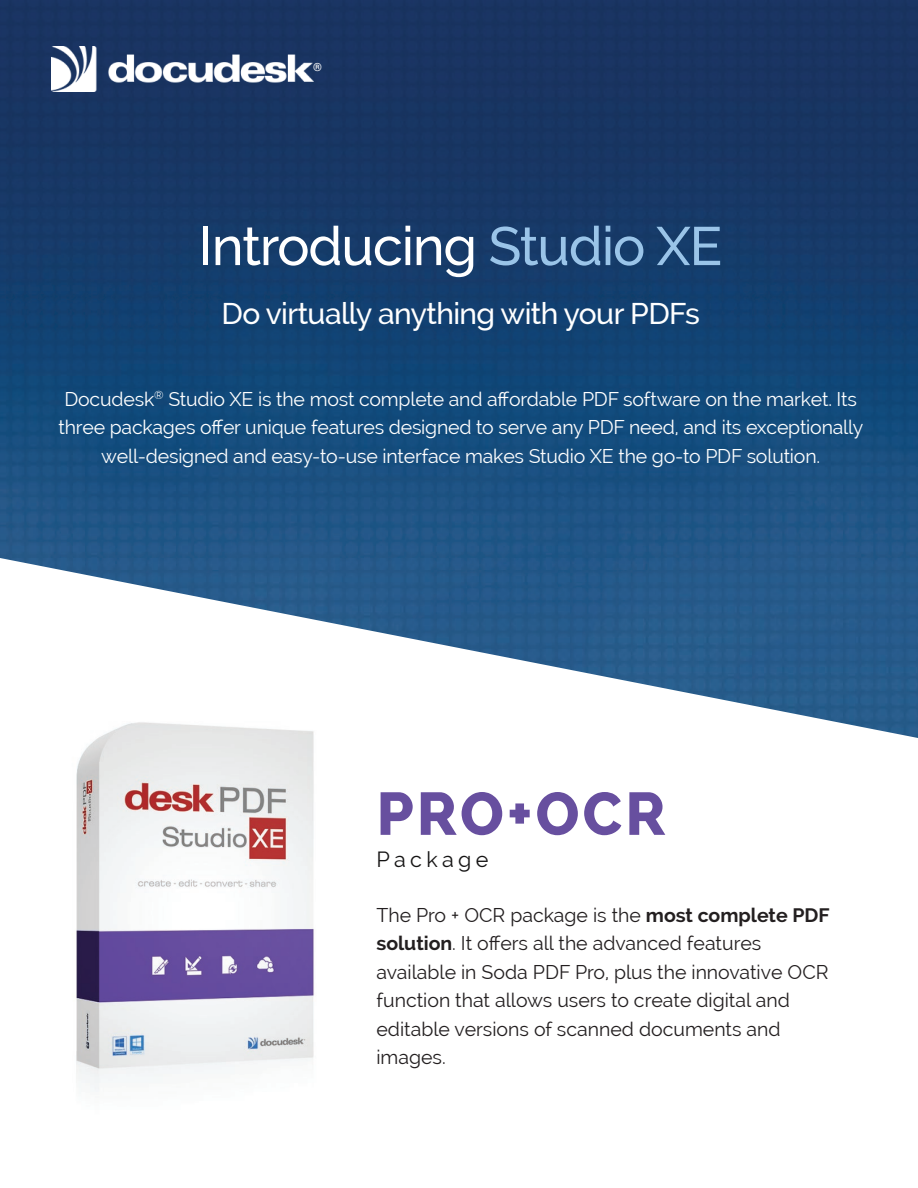
<style>
.page{position:relative;width:918px;height:1188px;background:#fff}
.page>*{position:absolute;margin:0;border:0;box-sizing:border-box;transform-origin:0 0}
.t1{font:800 60px "Raleway";letter-spacing:.05em;color:#674f9f}
.t2{font:500 54px "Raleway";letter-spacing:-.02em;color:#fff}
.t3{font:500 30px "Raleway";letter-spacing:-.02em;color:#fff}
.t4{font:21.6px "Raleway";letter-spacing:.2em;color:#151414}
.t5{font:19.5px/28.5px "Raleway";letter-spacing:-.01em;color:#fff;text-align:center}
.t6{font:19.5px/28.5px "Raleway";color:#231f20}
.t7{font:11.25px "Roboto";color:#fff}
.s1{color:#9ac4e8}
.s2{font-weight:700}
</style>
<div class="page">
<img style="left:0;top:0;width:918px;height:558px">
<svg style="left:0;top:558px;width:918px;height:180px"></svg>
<img style="left:52px;top:47px;width:261px;height:45px">
<img style="left:63px;top:713px;width:266px;height:379px">
<p class="t7" style="left:313px;top:59px;width:10px">®</p>
<h2 class="t2" style="left:199px;top:215px;width:525px">Introducing <span class="s1">Studio XE</span></h2>
<h3 class="t3" style="left:221px;top:296px;width:480px">Do virtually anything with your PDFs</h3>
<p class="t5" style="left:58px;top:385px;width:807px">Docudesk<sup>®</sup> Studio XE is the most complete and affordable PDF software on the market. Its three packages offer unique features designed to serve any PDF need, and its exceptionally well-designed and easy-to-use interface makes Studio XE the go-to PDF solution.</p>
<h1 class="t1" style="left:376px;top:780px;width:291px">PRO+OCR</h1>
<p class="t4" style="left:376px;top:846px;width:113px">Package</p>
<p class="t6" style="left:376px;top:901px;width:455px">The Pro + OCR package is the <span class="s2">most complete PDF solution</span>. It offers all the advanced features available in Soda PDF Pro, plus the innovative OCR function that allows users to create digital and editable versions of scanned documents and images.</p>
</div>
